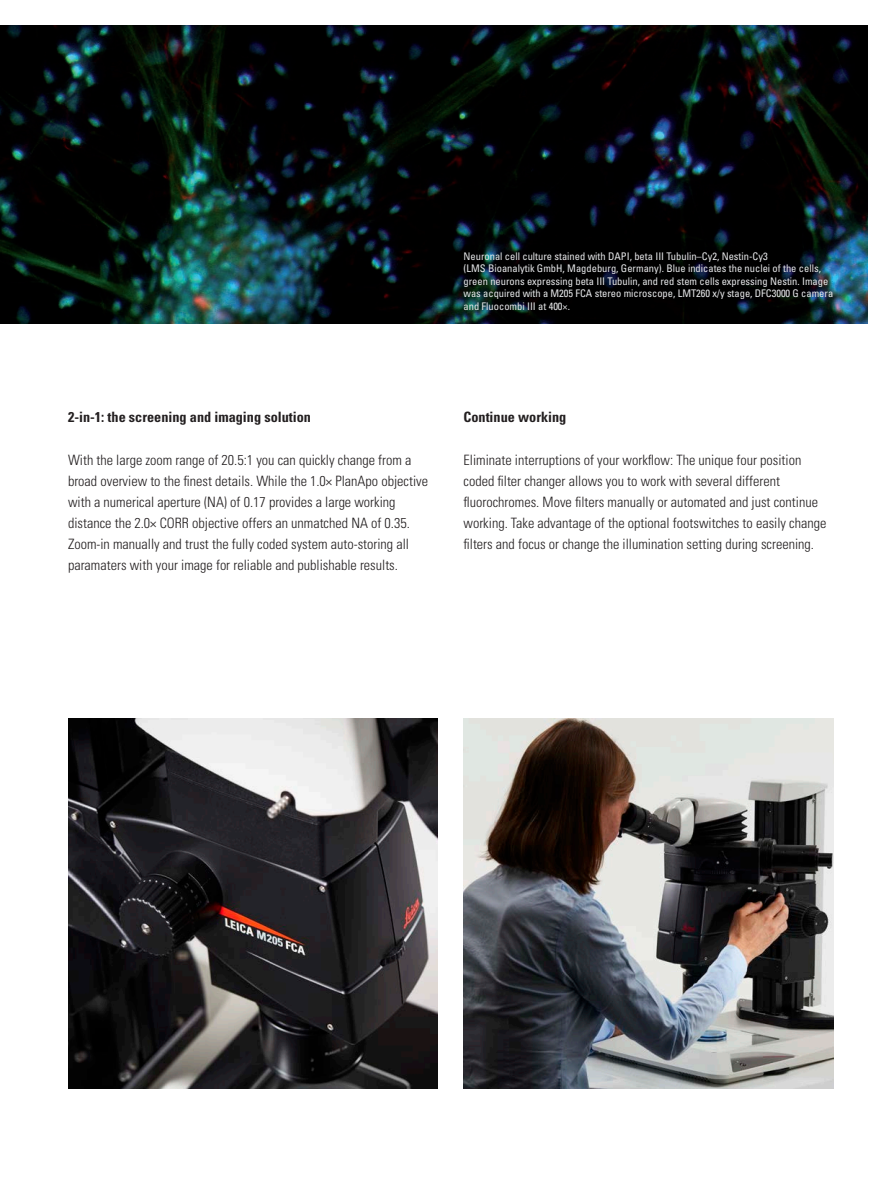
<style>
.page{position:relative;width:893px;height:1191px;background:#fff}
.page>*{position:absolute;margin:0;border:0;box-sizing:border-box;transform-origin:0 0}
.t1{font:300 condensed 14.25px/21px "Univers LT Std";color:#231f20}
.t2{font:700 condensed 14.25px "Univers LT Std";color:#231f20}
.HL_12pt{font:condensed 10.5px/12.6px "Univers LT Std";color:#e6e7e9}
</style>
<div class="page">
<img style="left:0;top:26px;width:867px;height:297px">
<img style="left:68px;top:719px;width:370px;height:370px">
<img style="left:463px;top:719px;width:370px;height:370px">
<p class="HL_12pt" style="left:463px;top:249px;width:306px">Neuronal cell culture stained with DAPI, beta III Tubulin–Cy2, Nestin-Cy3</p>
<p class="HL_12pt" style="left:463px;top:262px;width:371px">(LMS Bioanalytik GmbH, Magdeburg, Germany). Blue indicates the nuclei of the cells, green neurons expressing beta III Tubulin, and red stem cells expressing Nestin. Image was acquired with a M205 FCA stereo microscope, LMT260 x/y stage, DFC3000 G camera and Fluocombi III at 400×.</p>
<p class="t2" style="left:68px;top:409px;width:245px">2-in-1: the screening and imaging solution</p>
<p class="t1" style="left:68px;top:449px;width:361px">With the large zoom range of 20.5:1 you can quickly change from a broad overview to the finest details. While the 1.0× PlanApo objective with a numerical aperture (NA) of 0.17 provides a large working distance the 2.0× CORR objective offers an unmatched NA of 0.35.<br>Zoom-in manually and trust the fully coded system auto-storing all paramaters with your image for reliable and publishable results.</p>
<p class="t2" style="left:463px;top:409px;width:104px">Continue working</p>
<p class="t1" style="left:463px;top:449px;width:364px">Eliminate interruptions of your workflow: The unique four position coded filter changer allows you to work with several different fluorochromes. Move filters manually or automated and just continue working. Take advantage of the optional footswitches to easily change filters and focus or change the illumination setting during screening.</p>
</div>
